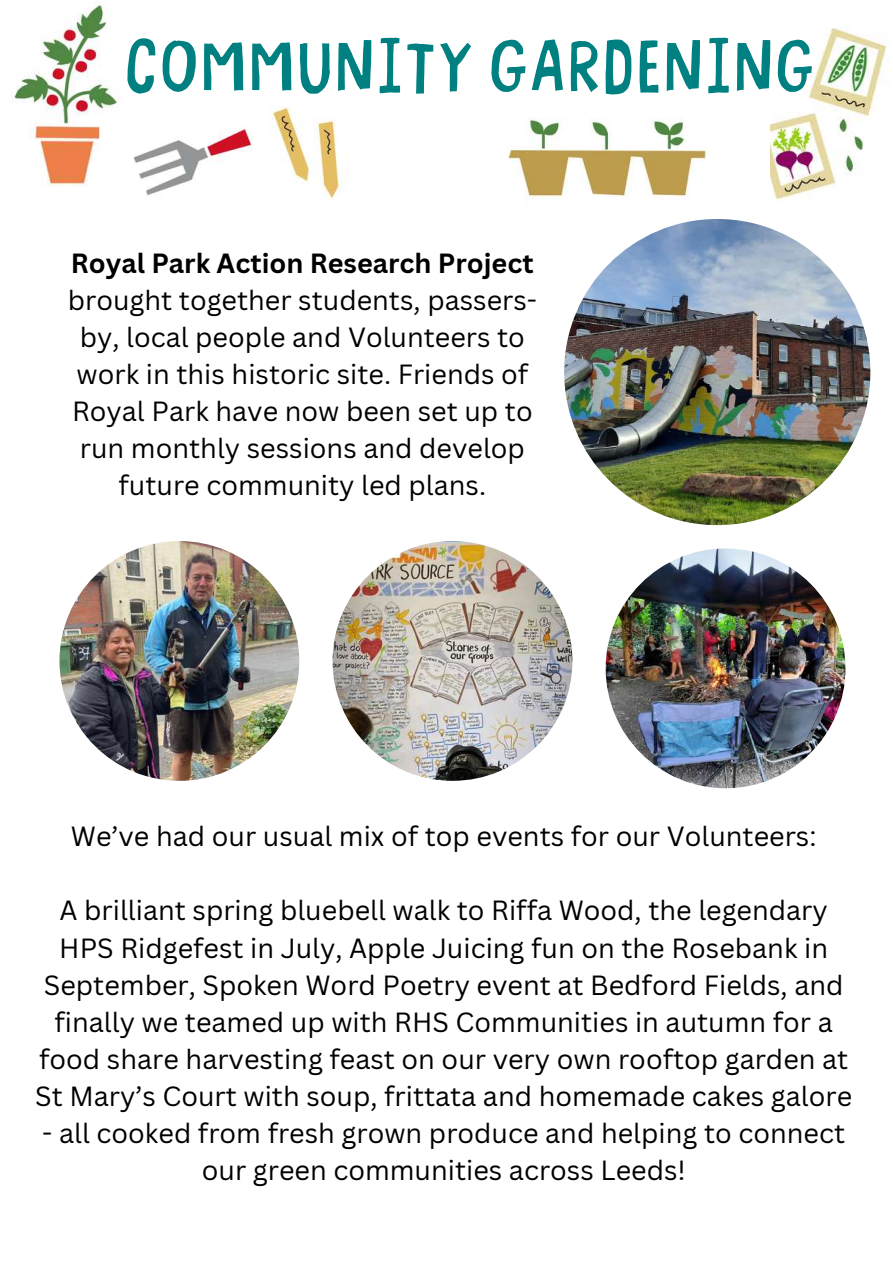
<style>
.page{position:relative;width:893px;height:1264px;background:#fff}
.page>*{position:absolute;margin:0;border:0;box-sizing:border-box;transform-origin:0 0}
.t1{font:67.5px "Limited Budget Inside";color:#008080}
.t2{font:27px/37.2px "Canva Sans";color:#000001;text-align:center}
.t3{font:27px/37.2px "Canva Sans";color:#000;text-align:center}
.t4{font:700 27px "Canva Sans";color:#000}
</style>
<div class="page">
<img style="left:14px;top:4px;width:104px;height:182px">
<img style="left:507px;top:118px;width:200px;height:84px">
<img style="left:270px;top:107px;width:78px;height:93px">
<img style="left:134px;top:129px;width:119px;height:67px">
<img style="left:770px;top:27px;width:117px;height:174px">
<img style="left:564px;top:219px;width:306px;height:306px;border-radius:50%">
<img style="left:332px;top:541px;width:240px;height:239px;border-radius:50%">
<img style="left:605px;top:548px;width:240px;height:240px;border-radius:50%">
<img style="left:59px;top:541px;width:240px;height:239px;border-radius:50%">
<h1 class="t1" style="left:124px;top:18px;width:692px">community gardening</h1>
<p class="t4" style="left:71px;top:244px;width:464px">Royal Park Action Research Project</p>
<p class="t3" style="left:68px;top:280px;width:471px">brought together students, passers&shy;by, local people and Volunteers to work in this historic site. Friends of Royal Park have now been set up to run monthly sessions and develop future community led plans.</p>
<p class="t2" style="left:71px;top:817px;width:747px">We’ve had our usual mix of top events for our Volunteers:</p>
<p class="t2" style="left:35px;top:891px;width:818px">A brilliant spring bluebell walk to Riffa Wood, the legendary HPS Ridgefest in July, Apple Juicing fun on the Rosebank in September, Spoken Word Poetry event at Bedford Fields, and finally we teamed up with RHS Communities in autumn for a food share harvesting feast on our very own rooftop garden at St Mary’s Court with soup, frittata and homemade cakes galore</p>
<p class="t2" style="left:42px;top:1114px;width:804px">- all cooked from fresh grown produce and helping to connect our green communities across Leeds!</p>
</div>
